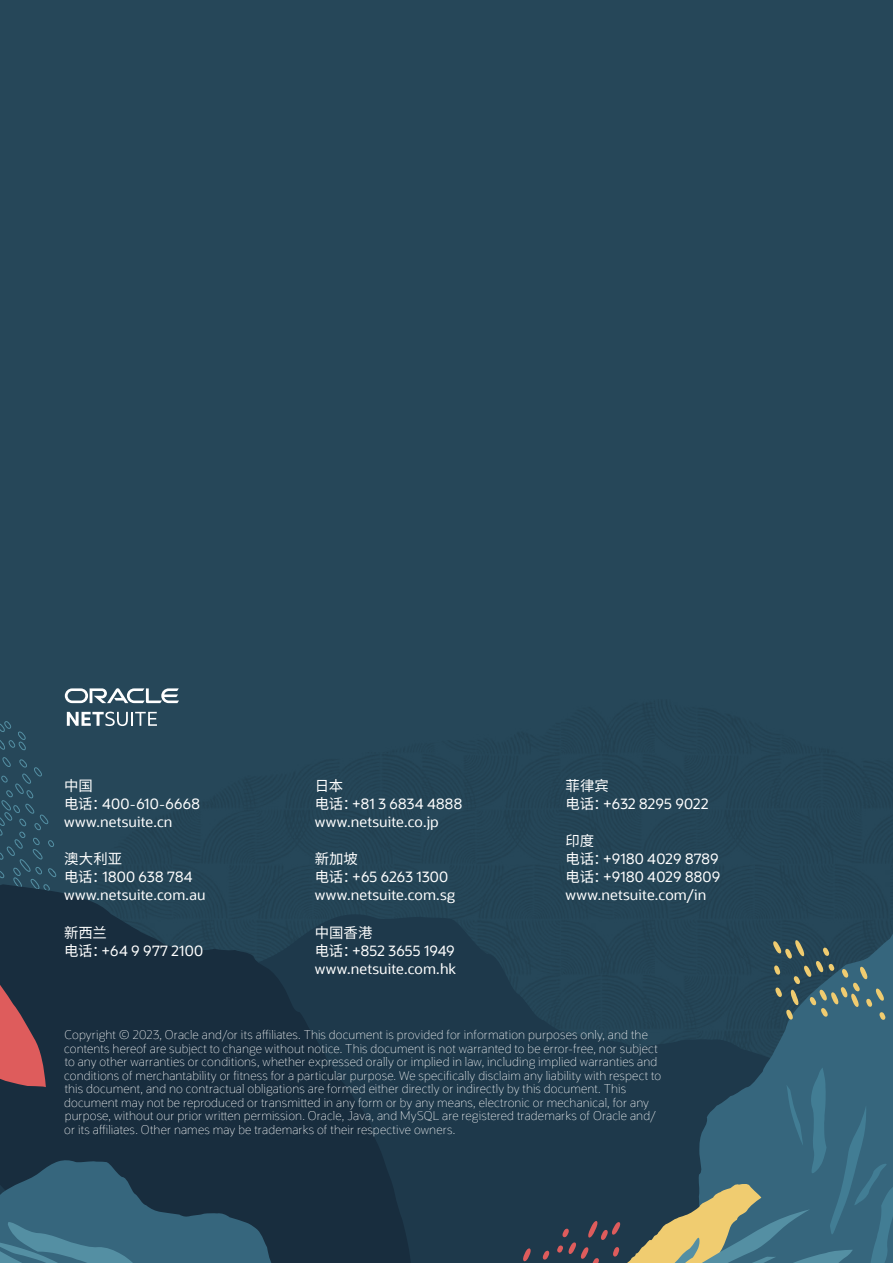
<style>
.page{position:relative;width:893px;height:1263px;background:#264759}
.page>*{position:absolute;margin:0;border:0;box-sizing:border-box;transform-origin:0 0}
.t1{font:14.4px/18px "Oracle Sans";letter-spacing:.015em;color:#fff}
.t2{font:14.4px "Noto Sans SC";color:#fff}
.t3{font:200 12px/13.5px "Oracle Sans";letter-spacing:.01em;color:#fff}
.s1{font-family:"Noto Sans SC"}
</style>
<div class="page">
<svg style="left:414px;top:917px;width:283px;height:346px;fill:#1e394b"></svg>
<svg style="left:0;top:866px;width:414px;height:397px;fill:#182d3e"></svg>
<svg style="left:697px;top:882px;width:196px;height:185px"></svg>
<svg style="left:0;top:1160px;width:330px;height:103px;background:#2a4e62"></svg>
<svg style="left:522px;top:1248px;width:9px;height:13px"></svg>
<svg style="left:542px;top:1250px;width:8px;height:10px"></svg>
<svg style="left:557px;top:1067px;width:336px;height:196px"></svg>
<svg style="left:0;top:920px;width:46px;height:167px;background:#613e49"></svg>
<svg style="left:772px;top:940px;width:114px;height:80px"></svg>
<svg style="left:67px;top:712px;width:90px;height:14px"></svg>
<svg style="left:65px;top:688px;width:114px;height:15px"></svg>
<p class="t2" style="left:64px;top:777px;width:30px">中国</p>
<p class="t1" style="left:64px;top:795px;width:137px"><span class="s1">电话：</span>400-610-6668 www.netsuite.cn</p>
<p class="t2" style="left:64px;top:851px;width:60px">澳大利亚</p>
<p class="t1" style="left:64px;top:868px;width:143px"><span class="s1">电话：</span>1800 638 784 www.netsuite.com.au</p>
<p class="t2" style="left:64px;top:924px;width:44px">新西兰</p>
<p class="t1" style="left:64px;top:942px;width:141px"><span class="s1">电话：</span>+64 9 977 2100</p>
<p class="t2" style="left:315px;top:777px;width:30px">日本</p>
<p class="t1" style="left:315px;top:795px;width:149px"><span class="s1">电话：</span>+81 3 6834 4888 www.netsuite.co.jp</p>
<p class="t2" style="left:315px;top:851px;width:45px">新加坡</p>
<p class="t1" style="left:315px;top:868px;width:142px"><span class="s1">电话：</span>+65 6263 1300 www.netsuite.com.sg</p>
<p class="t2" style="left:315px;top:924px;width:59px">中国香港</p>
<p class="t1" style="left:315px;top:942px;width:143px"><span class="s1">电话：</span>+852 3655 1949 www.netsuite.com.hk</p>
<p class="t2" style="left:566px;top:777px;width:45px">菲律宾</p>
<p class="t1" style="left:566px;top:795px;width:145px"><span class="s1">电话：</span>+632 8295 9022</p>
<p class="t2" style="left:566px;top:833px;width:30px">印度</p>
<p class="t1" style="left:566px;top:850px;width:156px;text-align:justify"><span class="s1">电话：</span>+9180 4029 8789<span class="s1">电话：</span>+9180 4029 8809 www.netsuite.com/in</p>
<p class="t3" style="left:64px;top:1028px;width:598px">Copyright © 2023, Oracle and/or its affiliates. This document is provided for information purposes only, and the contents hereof are subject to change without notice. This document is not warranted to be error-free, nor subject to any other warranties or conditions, whether expressed orally or implied in law, including implied warranties and conditions of merchantability or fitness for a particular purpose. We specifically disclaim any liability with respect to this document, and no contractual obligations are formed either directly or indirectly by this document. This document may not be reproduced or transmitted in any form or by any means, electronic or mechanical, for any purpose, without our prior written permission. Oracle, Java, and MySQL are registered trademarks of Oracle and/ or its affiliates. Other names may be trademarks of their respective owners.</p>
</div>
